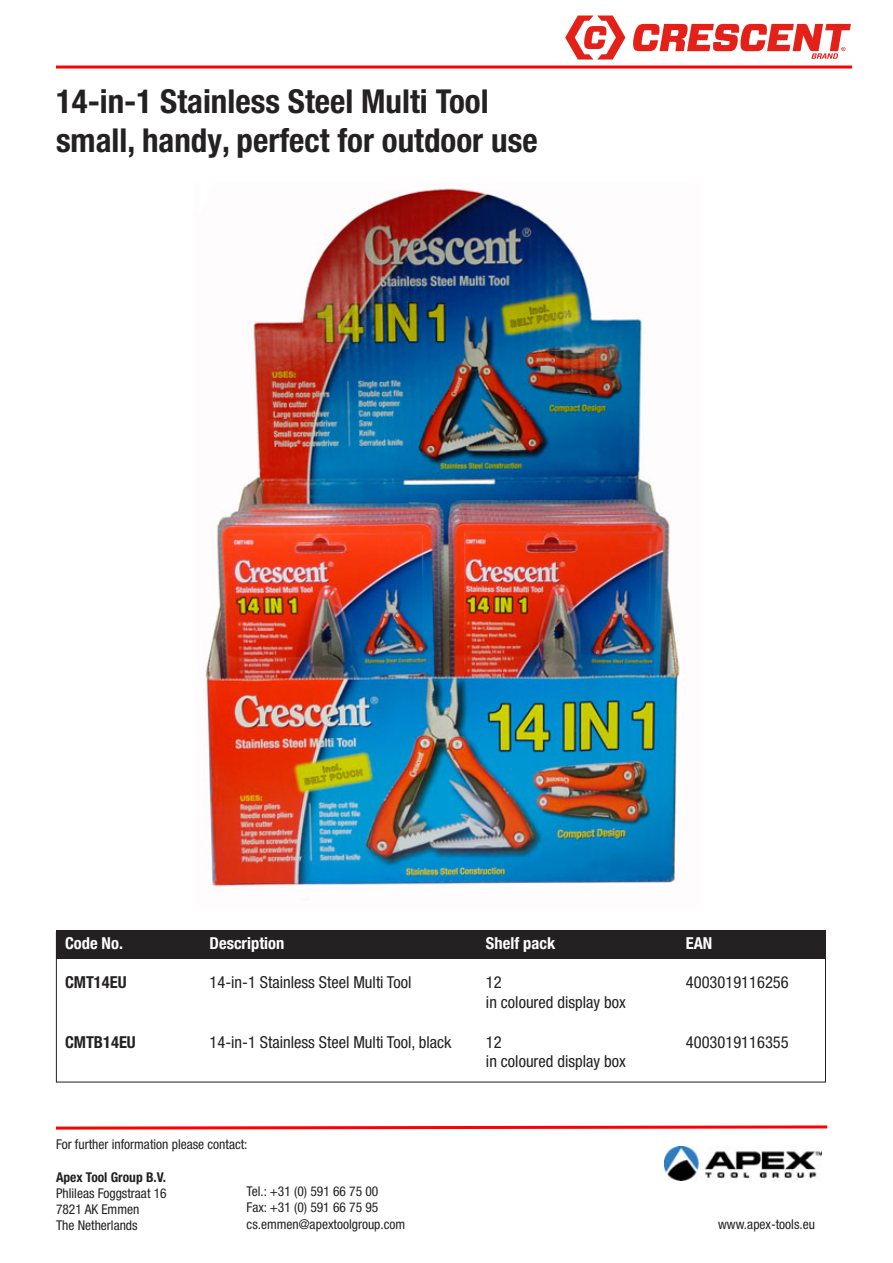
<style>
.page{position:relative;width:893px;height:1263px;background:#fff}
.page>*{position:absolute;margin:0;border:0;box-sizing:border-box;transform-origin:0 0}
.t1{font:700 condensed 33px/39.6px "Helvetica Neue LT Pro";color:#232122}
.t2{font:condensed 16.5px "Helvetica Neue LT Pro";color:#232122}
.t3{font:700 condensed 16.5px "Helvetica Neue LT Pro";color:#fff}
.t4{font:700 condensed 16.5px "Helvetica Neue LT Pro";color:#232122}
.t5{font:condensed 13.5px/16.2px "Helvetica Neue LT Pro";color:#232122}
.t6{font:700 condensed 13.5px "Helvetica Neue LT Pro";color:#232122}
</style>
<div class="page">
<hr style="left:56px;top:66px;width:796px;height:3px;background:#f00">
<svg style="left:56px;top:1125px;width:772px;height:5px"></svg>
<img style="left:664px;top:1147px;width:157px;height:33px">
<img style="left:205px;top:188px;width:475px;height:712px">
<div style="left:56px;top:930px;width:770px;height:28px;background:#232122"></div>
<svg style="left:565px;top:16px;width:60px;height:44px"></svg>
<svg style="left:633px;top:24px;width:218px;height:35px"></svg>
<h1 class="t1" style="left:56px;top:84px;width:483px">14-in-1 Stainless Steel Multi Tool small, handy, perfect for outdoor use</h1>
<p class="t3" style="left:65px;top:937px;width:59px">Code No.</p>
<p class="t3" style="left:210px;top:937px;width:76px">Description</p>
<p class="t3" style="left:486px;top:937px;width:71px">Shelf pack</p>
<p class="t3" style="left:686px;top:937px;width:28px">EAN</p>
<p class="t4" style="left:65px;top:976px;width:63px">CMT14EU</p>
<p class="t2" style="left:210px;top:976px;width:203px">14-in-1 Stainless Steel Multi Tool</p>
<p class="t2" style="left:486px;top:976px;width:17px">12</p>
<p class="t2" style="left:686px;top:976px;width:104px">4003019116256</p>
<p class="t2" style="left:486px;top:996px;width:141px">in coloured display box</p>
<p class="t4" style="left:65px;top:1036px;width:72px">CMTB14EU</p>
<p class="t2" style="left:210px;top:1036px;width:243px">14-in-1 Stainless Steel Multi Tool, black</p>
<p class="t2" style="left:486px;top:1036px;width:17px">12</p>
<p class="t2" style="left:686px;top:1036px;width:104px">4003019116355</p>
<p class="t2" style="left:486px;top:1055px;width:141px">in coloured display box</p>
<p class="t5" style="left:56px;top:1137px;width:193px">For further information please contact:</p>
<p class="t6" style="left:56px;top:1172px;width:112px">Apex Tool Group B.V.</p>
<p class="t5" style="left:56px;top:1186px;width:112px">Phlileas Foggstraat 16<br>7821 AK Emmen<br>The Netherlands</p>
<p class="t5" style="left:247px;top:1184px;width:160px">Tel.: +31 (0) 591 66 75 00<br>Fax: +31 (0) 591 66 75 95 cs.emmen@apextoolgroup.com</p>
<p class="t5" style="left:718px;top:1217px;width:98px">www.apex-tools.eu</p>
</div>
